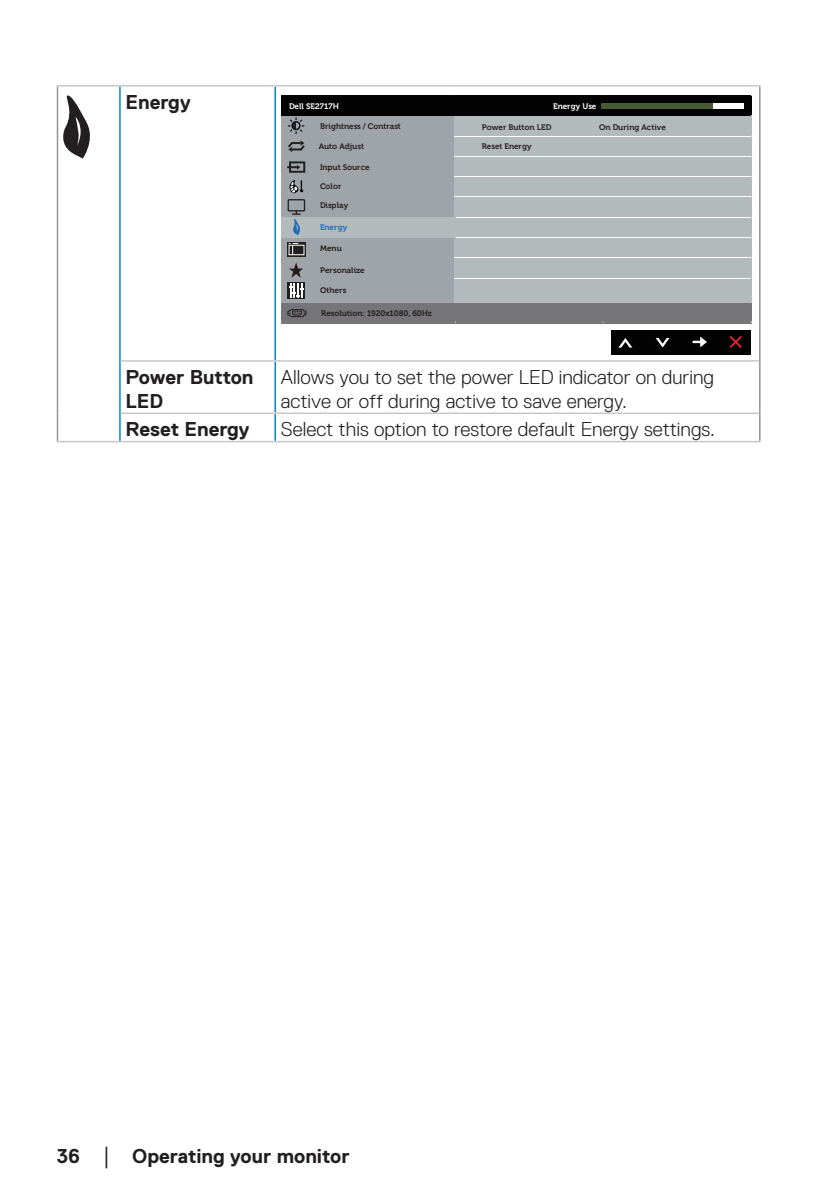
<style>
.page{position:relative;width:840px;height:1191px;background:#fff}
.page>*{position:absolute;margin:0;border:0;box-sizing:border-box;transform-origin:0 0}
.Table_Paragraph{font:300 20px/24px "Dell Replica";color:#231f20}
.Table_Paragraph_bold{font:700 20px/24px "Dell Replica";color:#231f20}
.t1{font:700 8px "Museo For Dell";color:#231f20}
.t2{font:700 8px "Museo For Dell";color:#fff}
.t3{font:700 8px "Museo For Dell";letter-spacing:.005em;color:#1f6bb5}
.s1{font-family:"Times New Roman";font-weight:400;font-size:18px}
</style>
<div class="page">
<hr style="left:119px;top:87px;width:2px;height:274px;background:#0087cb">
<hr style="left:274px;top:87px;width:2px;height:273px;background:#0087cb">
<hr style="left:119px;top:361px;width:2px;height:52px;background:#0087cb">
<hr style="left:274px;top:362px;width:2px;height:50px;background:#0087cb">
<hr style="left:119px;top:413px;width:2px;height:28px;background:#0087cb">
<hr style="left:274px;top:414px;width:2px;height:27px;background:#0087cb">
<hr style="left:57px;top:85px;width:63px;height:2px;background:#c7c8ca">
<hr style="left:57px;top:87px;width:1px;height:274px;background:#939598">
<hr style="left:57px;top:361px;width:1px;height:52px;background:#939598">
<svg style="left:57px;top:413px;width:1px;height:28px"></svg>
<hr style="left:120px;top:85px;width:155px;height:2px;background:#c7c8ca">
<hr style="left:275px;top:85px;width:485px;height:2px;background:#c7c8ca">
<hr style="left:121px;top:360px;width:154px;height:2px;background:#c7c8ca">
<hr style="left:275px;top:360px;width:483px;height:2px;background:#c7c8ca">
<hr style="left:121px;top:412px;width:154px;height:2px;background:#c7c8ca">
<hr style="left:275px;top:412px;width:483px;height:2px;background:#c7c8ca">
<hr style="left:758px;top:87px;width:2px;height:274px;background:#939598">
<hr style="left:758px;top:361px;width:2px;height:52px;background:#939598">
<hr style="left:758px;top:413px;width:2px;height:28px;background:#939598">
<hr style="left:57px;top:441px;width:63px;height:1px;background:#c7c8ca">
<hr style="left:120px;top:441px;width:155px;height:1px;background:#c7c8ca">
<hr style="left:275px;top:441px;width:485px;height:1px;background:#c7c8ca">
<svg style="left:63px;top:95px;width:27px;height:64px"></svg>
<div style="left:281px;top:95px;width:470px;height:21px;background:#030303"></div>
<div style="left:281px;top:116px;width:174px;height:206px;background:#9fa4a8"></div>
<div style="left:454px;top:117px;width:297px;height:205px;background:#b2babc"></div>
<div style="left:281px;top:303px;width:470px;height:20px;background:#767579"></div>
<div style="left:600px;top:104px;width:143px;height:5px;background:#fff"></div>
<div style="left:600px;top:104px;width:112px;height:5px;background:#465b31"></div>
<svg style="left:288px;top:117px;width:16px;height:17px"></svg>
<svg style="left:289px;top:262px;width:14px;height:16px"></svg>
<svg style="left:287px;top:282px;width:18px;height:17px"></svg>
<svg style="left:288px;top:284px;width:16px;height:14px"></svg>
<svg style="left:287px;top:242px;width:18px;height:14px"></svg>
<div style="left:288px;top:245px;width:16px;height:10px;border:1px solid #fff"></div>
<svg style="left:288px;top:243px;width:10px;height:12px"></svg>
<div style="left:287px;top:199px;width:18px;height:13px;border:1px solid #231f20"></div>
<hr style="left:454px;top:136px;width:296px;height:1px;background:#fff">
<hr style="left:454px;top:156px;width:296px;height:1px;background:#fff">
<hr style="left:454px;top:177px;width:296px;height:1px;background:#fff">
<hr style="left:454px;top:197px;width:296px;height:1px;background:#fff">
<hr style="left:454px;top:217px;width:296px;height:1px;background:#fff">
<hr style="left:454px;top:237px;width:296px;height:1px;background:#fff">
<hr style="left:454px;top:257px;width:296px;height:1px;background:#fff">
<hr style="left:454px;top:278px;width:296px;height:1px;background:#fff">
<div style="left:281px;top:217px;width:175px;height:21px;background:#b2babc"></div>
<svg style="left:288px;top:140px;width:17px;height:12px"></svg>
<div style="left:289px;top:161px;width:16px;height:12px;border:2px solid #231f20"></div>
<svg style="left:287px;top:165px;width:13px;height:5px"></svg>
<svg style="left:287px;top:309px;width:19px;height:9px"></svg>
<svg style="left:291px;top:211px;width:10px;height:24px"></svg>
<svg style="left:289px;top:180px;width:14px;height:14px"></svg>
<div style="left:610px;top:330px;width:140px;height:25px;background:#030303"></div>
<svg style="left:619px;top:338px;width:13px;height:9px"></svg>
<svg style="left:655px;top:338px;width:14px;height:9px"></svg>
<svg style="left:692px;top:336px;width:14px;height:11px"></svg>
<svg style="left:729px;top:335px;width:13px;height:13px"></svg>
<p class="Table_Paragraph_bold" style="left:125px;top:90px;width:67px">Energy</p>
<p class="t2" style="left:289px;top:102px;width:51px">Dell SE2717H</p>
<p class="t2" style="left:553px;top:102px;width:45px">Energy Use</p>
<p class="t1" style="left:320px;top:121px;width:82px">Brightness / Contrast</p>
<p class="t1" style="left:318px;top:142px;width:47px">Auto Adjust</p>
<p class="t1" style="left:320px;top:163px;width:51px">Input Source</p>
<p class="t1" style="left:320px;top:182px;width:23px">Color</p>
<p class="t1" style="left:320px;top:201px;width:30px">Display</p>
<p class="t1" style="left:320px;top:244px;width:23px">Menu</p>
<p class="t1" style="left:320px;top:266px;width:46px">Personalize</p>
<p class="t1" style="left:320px;top:286px;width:28px">Others</p>
<p class="t3" style="left:320px;top:222px;width:29px">Energy</p>
<p class="t1" style="left:321px;top:308px;width:112px">Resolution: 1920x1080, 60Hz</p>
<p class="t1" style="left:481px;top:122px;width:71px">Power Button LED</p>
<p class="t1" style="left:481px;top:142px;width:51px">Reset Energy</p>
<p class="t1" style="left:598px;top:123px;width:68px">On During Active</p>
<p class="Table_Paragraph_bold" style="left:125px;top:365px;width:129px">Power Button<br>LED</p>
<p class="Table_Paragraph" style="left:281px;top:365px;width:434px">Allows you to set the power LED indicator on during active or off during active to save energy.</p>
<p class="Table_Paragraph_bold" style="left:125px;top:417px;width:125px">Reset Energy</p>
<p class="Table_Paragraph" style="left:281px;top:417px;width:435px">Select this option to restore default Energy settings.</p>
<h1 class="Table_Paragraph_bold" style="left:57px;top:1144px;width:294px">36 <span class="s1">│</span> Operating your monitor</h1>
</div>
